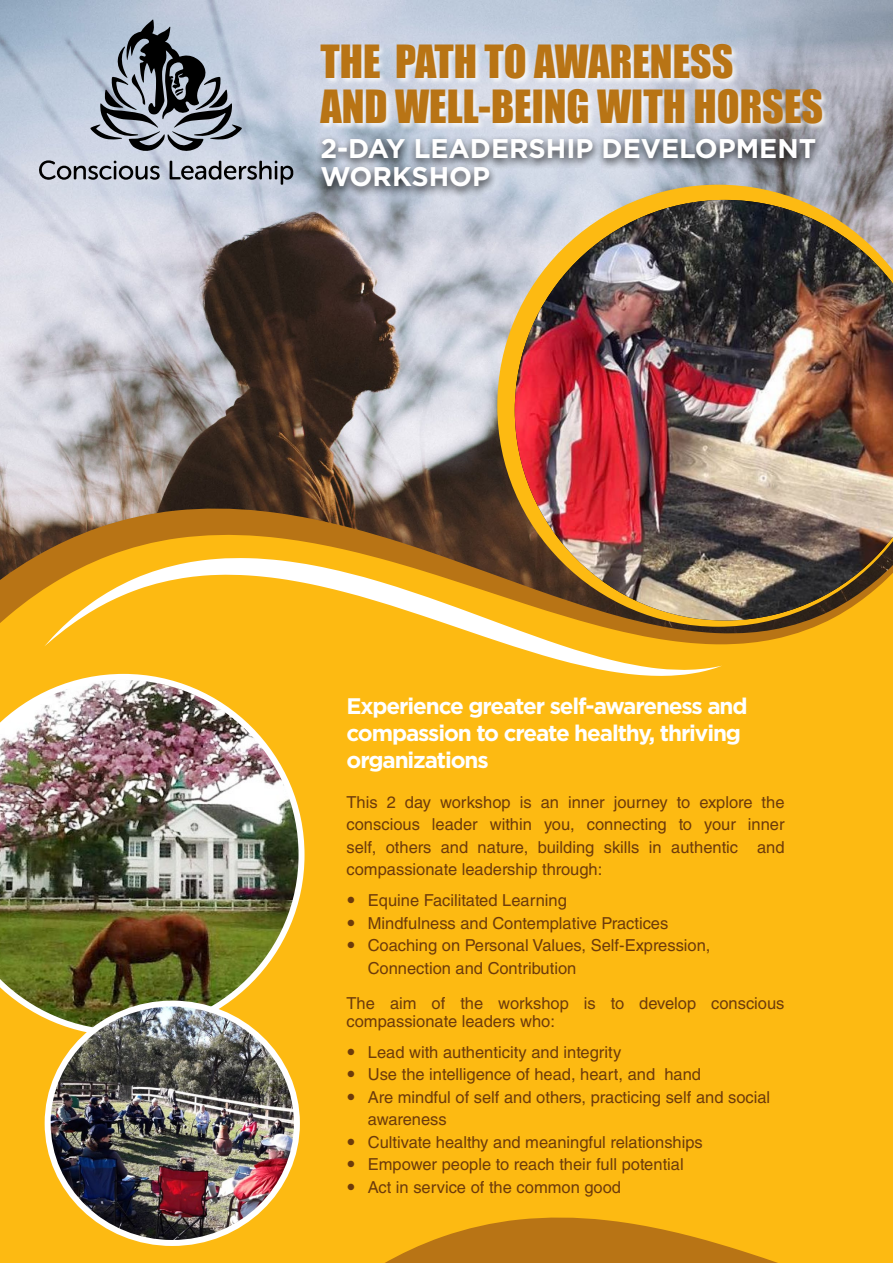
<style>
.page{position:relative;width:893px;height:1263px;background:#fff}
.page>*{position:absolute;margin:0;border:0;box-sizing:border-box;transform-origin:0 0}
.t1{font:42px/45px "Impact";color:#b87415}
.body{font:700 27px/28.5px "Gotham";color:#fff}
.body-2{font:700 22.5px/27px "Gotham";letter-spacing:-.05em;color:#fff}
.body-3{font:16.5px/22.5px "Helvetica LT Std";color:#6d3b0b}
</style>
<div class="page">
<div style="left:0;top:464px;width:893px;height:799px;background:#fdba12"></div>
<img style="left:0;top:0;width:893px;height:508px">
<div style="left:319px;top:43px;width:511px;height:88px;background:#fff;opacity:.75"></div>
<div style="left:315px;top:135px;width:508px;height:63px;background:#000;opacity:.8"></div>
<svg style="left:497px;top:185px;width:396px;height:323px"></svg>
<svg style="left:0;top:508px;width:829px;height:136px"></svg>
<svg style="left:385px;top:1217px;width:393px;height:46px"></svg>
<svg style="left:44px;top:558px;width:678px;height:118px"></svg>
<img style="left:515px;top:200px;width:378px;height:420px">
<img style="left:0;top:674px;width:305px;height:346px">
<img style="left:48px;top:1004px;width:249px;height:239px">
<div style="left:45px;top:1000px;width:255px;height:246px;border:6px solid #fff;border-radius:50%"></div>
<svg style="left:38px;top:160px;width:122px;height:20px"></svg>
<svg style="left:170px;top:161px;width:124px;height:24px"></svg>
<svg style="left:90px;top:19px;width:152px;height:133px"></svg>
<p class="t1" style="left:320px;top:38px;width:504px">THE PATH TO AWARENESS<br>AND WELL-BEING WITH HORSES</p>
<p class="body" style="left:320px;top:134px;width:497px">2-DAY LEADERSHIP DEVELOPMENT<br>WORKSHOP</p>
<p class="body-2" style="left:347px;top:693px;width:403px">Experience greater self-awareness and compassion to create healthy, thriving organizations</p>
<p class="body-3" style="left:347px;top:791px;width:439px;text-align:justify">This 2 day workshop is an inner journey to explore the conscious leader within you, connecting to your inner self, others and nature, building skills in authentic and compassionate leadership through:</p>
<p class="body-3" style="left:368px;top:889px;width:201px">Equine Facilitated Learning</p>
<p class="body-3" style="left:368px;top:912px;width:302px">Mindfulness and Contemplative Practices</p>
<p class="body-3" style="left:368px;top:934px;width:344px">Coaching on Personal Values, Self-Expression,<br>Connection and Contribution</p>
<p class="body-3" style="left:347px;top:994px;width:439px;line-height:18px">The aim of the workshop is to develop conscious compassionate leaders who:</p>
<p class="body-3" style="left:368px;top:1041px;width:255px">Lead with authenticity and integrity</p>
<p class="body-3" style="left:368px;top:1063px;width:335px">Use the intelligence of head, heart, and hand</p>
<p class="body-3" style="left:368px;top:1086px;width:404px">Are mindful of self and others, practicing self and social awareness</p>
<p class="body-3" style="left:368px;top:1131px;width:336px">Cultivate healthy and meaningful relationships</p>
<p class="body-3" style="left:368px;top:1153px;width:317px">Empower people to reach their full potential</p>
<p class="body-3" style="left:368px;top:1176px;width:255px">Act in service of the common good</p>
</div>
